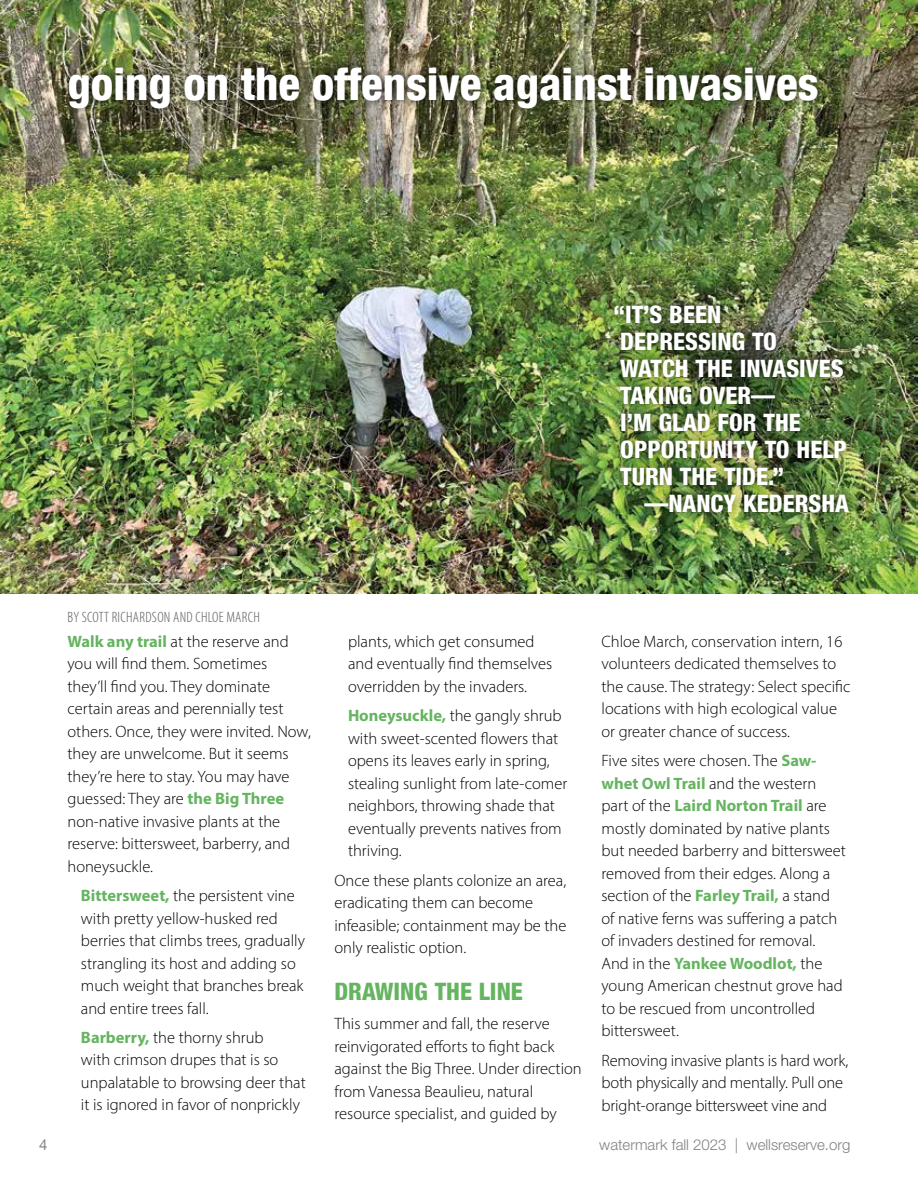
<style>
.page{position:relative;width:918px;height:1188px;background:#fff}
.page>*{position:absolute;margin:0;border:0;box-sizing:border-box;transform-origin:0 0}
.t1{font:800 condensed 45px "Helvetica Neue LT Com";color:#fff}
.t2{font:800 condensed 24px/27px "Helvetica Neue LT Com";color:#fff}
.t3{font:800 condensed 24px "Helvetica Neue LT Com";color:#65b460}
.t4{font:300 16.5px/22.5px "Myriad Pro";color:#000}
.t5{font:300 15px "Helvetica Neue LT Std";color:#808285}
.t6{font:300 condensed 15px "Myriad Pro";letter-spacing:.02em;color:#58595b}
.t7{font:15px "Helvetica Neue LT Std";color:#808285}
.s1{font-weight:700;color:#65b460}
</style>
<div class="page">
<img style="left:0;top:0;width:918px;height:594px">
<div style="left:59px;top:58px;width:768px;height:59px;background:#000;opacity:.75"></div>
<div style="left:606px;top:296px;width:251px;height:225px;background:#000;opacity:.75"></div>
<h1 class="t1" style="left:68px;top:56px;width:753px">going on the offensive against invasives</h1>
<h2 class="t2" style="left:614px;top:300px;width:235px">“IT’S BEEN<br>DEPRESSING TO<br>WATCH THE INVASIVES<br>TAKING OVER—<br>I’M GLAD FOR THE<br>OPPORTUNITY TO HELP<br>TURN THE TIDE.”</h2>
<h2 class="t2" style="left:644px;top:489px;width:206px">—NANCY KEDERSHA</h2>
<p class="t6" style="left:68px;top:608px;width:194px">BY SCOTT RICHARDSON AND CHLOE MARCH</p>
<p class="t4" style="left:68px;top:630px;width:245px"><span class="s1">Walk any trail</span> at the reserve and you will find them. Sometimes they’ll find you. They dominate certain areas and perennially test others. Once, they were invited. Now, they are unwelcome. But it seems they’re here to stay. You may have guessed: They are <span class="s1">the Big Three </span>non-native invasive plants at the reserve: bittersweet, barberry, and honeysuckle.</p>
<p class="t4" style="left:81px;top:884px;width:226px"><span class="s1">Bittersweet,</span> the persistent vine with pretty yellow-husked red berries that climbs trees, gradually strangling its host and adding so much weight that branches break and entire trees fall.</p>
<p class="t4" style="left:81px;top:1026px;width:226px"><span class="s1">Barberry,</span> the thorny shrub<br>with crimson drupes that is so unpalatable to browsing deer that it is ignored in favor of nonprickly</p>
<p class="t4" style="left:348px;top:630px;width:206px">plants, which get consumed and eventually find themselves overridden by the invaders.</p>
<p class="t4" style="left:348px;top:704px;width:221px"><span class="s1">Honeysuckle,</span> the gangly shrub with sweet-scented flowers that opens its leaves early in spring, stealing sunlight from late-comer neighbors, throwing shade that eventually prevents natives from thriving.</p>
<p class="t4" style="left:335px;top:869px;width:233px">Once these plants colonize an area, eradicating them can become infeasible; containment may be the only realistic option.</p>
<h2 class="t3" style="left:334px;top:977px;width:190px">DRAWING THE LINE</h2>
<p class="t4" style="left:334px;top:1012px;width:249px">This summer and fall, the reserve reinvigorated efforts to fight back against the Big Three. Under direction from Vanessa Beaulieu, natural resource specialist, and guided by</p>
<p class="t4" style="left:602px;top:630px;width:251px">Chloe March, conservation intern, 16 volunteers dedicated themselves to the cause. The strategy: Select specific locations with high ecological value or greater chance of success.</p>
<p class="t4" style="left:602px;top:749px;width:246px">Five sites were chosen. The <span class="s1">Saw&shy;whet Owl Trail</span> and the western part of the <span class="s1">Laird Norton Trail</span> are mostly dominated by native plants but needed barberry and bittersweet removed from their edges. Along a section of the <span class="s1">Farley Trail,</span> a stand of native ferns was suffering a patch of invaders destined for removal.<br>And in the <span class="s1">Yankee Woodlot,</span> the young American chestnut grove had to be rescued from uncontrolled bittersweet.</p>
<p class="t4" style="left:602px;top:1049px;width:248px">Removing invasive plants is hard work, both physically and mentally. Pull one bright-orange bittersweet vine and</p>
<p class="t7" style="left:39px;top:1136px;width:10px">4</p>
<p class="t5" style="left:599px;top:1135px;width:253px">watermark fall 2023 | wellsreserve.org</p>
</div>
